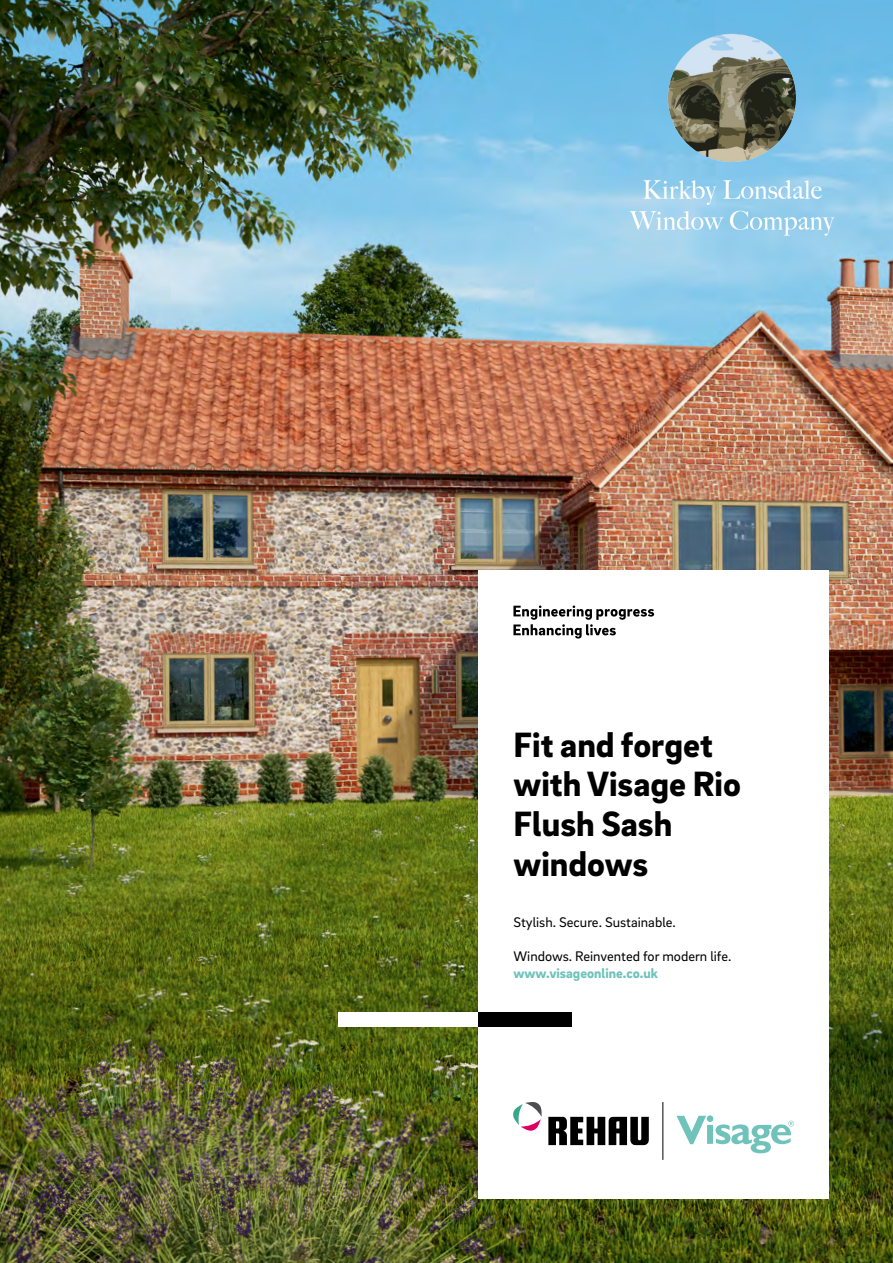
<style>
.page{position:relative;width:893px;height:1263px;background:#fff}
.page>*{position:absolute;margin:0;border:0;box-sizing:border-box;transform-origin:0 0}
.t1{font:900 36px/39.6px "Brix Sans";color:#000}
.t2{font:14.25px "Brix Sans";color:#000}
.t3{font:900 14.25px "Brix Sans";color:#6fc3ba}
</style>
<div class="page">
<img style="left:0;top:0;width:893px;height:1263px">
<div style="left:478px;top:570px;width:351px;height:629px;background:#fff"></div>
<svg style="left:513px;top:605px;width:141px;height:33px"></svg>
<div style="left:338px;top:1012px;width:140px;height:14px;background:#fff"></div>
<div style="left:478px;top:1012px;width:94px;height:14px;background:#000"></div>
<hr style="left:663px;top:1102px;width:1px;height:58px;background:#000">
<svg style="left:513px;top:1102px;width:29px;height:29px"></svg>
<svg style="left:548px;top:1117px;width:101px;height:28px"></svg>
<svg style="left:676px;top:1115px;width:118px;height:38px"></svg>
<img style="left:618px;top:19px;width:225px;height:225px">
<h1 class="t1" style="left:513px;top:723px;width:229px">Fit and forget with Visage Rio<br>Flush Sash windows</h1>
<p class="t2" style="left:513px;top:913px;width:164px">Stylish. Secure. Sustainable.</p>
<p class="t2" style="left:513px;top:947px;width:219px">Windows. Reinvented for modern life.</p>
<p class="t3" style="left:513px;top:964px;width:146px">www.visageonline.co.uk</p>
</div>
